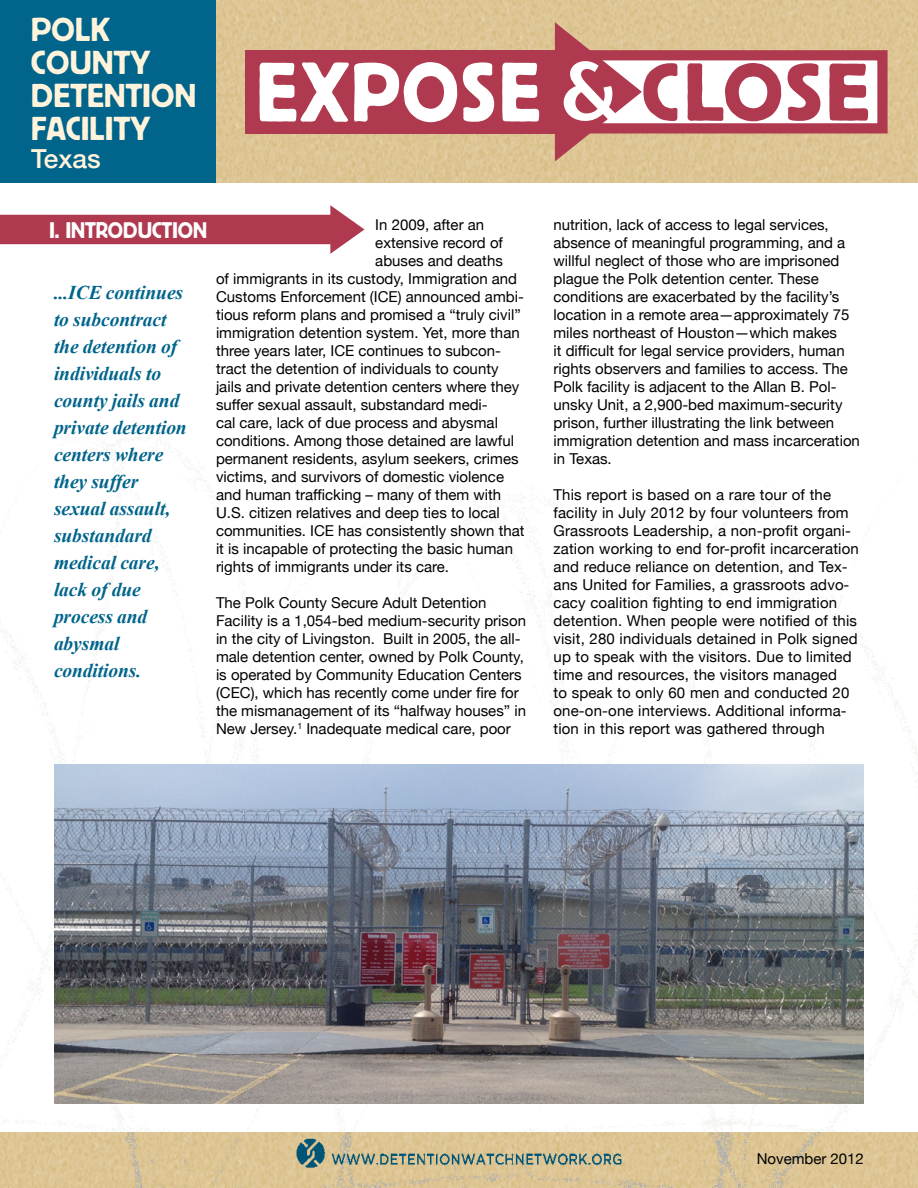
<style>
.page{position:relative;width:918px;height:1188px;background:#fff}
.page>*{position:absolute;margin:0;border:0;box-sizing:border-box;transform-origin:0 0}
.t1{font:87.9px "Block T";letter-spacing:.025em;color:#fff}
.t2{font:33px/33px "Block BE Reg Rev";letter-spacing:.01em;color:#fff4db}
.t3{font:500 26.25px "Helvetica Neue";color:#fff4db}
.t4{font:22.5px "Block BE Reg Rev";color:#fff;scale:.96 1}
.t5{font:italic 700 19.5px/27px "Times New Roman";letter-spacing:-.005em;color:#00648b}
.t6{font:15px/18px "Helvetica Neue";color:#000}
.s1{font-size:85.35px;color:#af3a4f}
</style>
<div class="page">
<img style="left:0;top:229px;width:918px;height:904px">
<img style="left:0;top:1133px;width:918px;height:55px">
<img style="left:290px;top:1139px;width:338px;height:29px">
<div style="left:0;top:0;width:216px;height:183px;background:#00648b"></div>
<svg style="left:0;top:205px;width:364px;height:49px"></svg>
<img style="left:216px;top:0;width:702px;height:183px">
<div style="left:584px;top:55px;width:298px;height:73px;background:#fff"></div>
<div style="left:578px;top:50px;width:310px;height:83px;border:10px solid #af3a4f"></div>
<div style="left:245px;top:50px;width:314px;height:83px;background:#af3a4f"></div>
<svg style="left:555px;top:22px;width:87px;height:139px"></svg>
<img style="left:54px;top:765px;width:810px;height:339px">
<h2 class="t2" style="left:31px;top:12px;width:166px">POLK<br>COUNTY<br>DETENTION<br>FACILITY</h2>
<h3 class="t3" style="left:31px;top:138px;width:71px">Texas</h3>
<h1 class="t1" style="left:255px;top:45px;width:617px">EXPOSE <span class="s1">CLOSE</span></h1>
<h3 class="t4" style="left:50px;top:217px;width:166px">I. INTRODUCTION</h3>
<h3 class="t5" style="left:54px;top:279px;width:134px">...ICE continues to subcontract the detention of individuals to county jails and private detention centers where they suffer sexual assault, substandard medical care, lack of due process and abysmal conditions.</h3>
<p class="t6" style="left:375px;top:217px;width:110px">In 2009, after an</p>
<p class="t6" style="left:375px;top:235px;width:129px">extensive record of</p>
<p class="t6" style="left:375px;top:253px;width:129px">abuses and deaths</p>
<p class="t6" style="left:216px;top:271px;width:303px">of immigrants in its custody, Immigration and</p>
<p class="t6" style="left:216px;top:289px;width:309px">Customs Enforcement (ICE) announced ambi-</p>
<p class="t6" style="left:216px;top:307px;width:306px">tious reform plans and promised a “truly civil”</p>
<p class="t6" style="left:216px;top:325px;width:305px">immigration detention system. Yet, more than</p>
<p class="t6" style="left:216px;top:343px;width:287px">three years later, ICE continues to subcon-</p>
<p class="t6" style="left:216px;top:361px;width:284px">tract the detention of individuals to county</p>
<p class="t6" style="left:216px;top:379px;width:305px">jails and private detention centers where they</p>
<p class="t6" style="left:216px;top:397px;width:273px">suffer sexual assault, substandard medi-</p>
<p class="t6" style="left:216px;top:415px;width:284px">cal care, lack of due process and abysmal</p>
<p class="t6" style="left:216px;top:433px;width:300px">conditions. Among those detained are lawful</p>
<p class="t6" style="left:216px;top:451px;width:304px">permanent residents, asylum seekers, crimes</p>
<p class="t6" style="left:216px;top:469px;width:290px">victims, and survivors of domestic violence</p>
<p class="t6" style="left:216px;top:487px;width:287px">and human trafficking – many of them with</p>
<p class="t6" style="left:216px;top:505px;width:285px">U.S. citizen relatives and deep ties to local</p>
<p class="t6" style="left:216px;top:523px;width:310px">communities. ICE has consistently shown that</p>
<p class="t6" style="left:216px;top:541px;width:299px">it is incapable of protecting the basic human</p>
<p class="t6" style="left:216px;top:559px;width:235px">rights of immigrants under its care.</p>
<p class="t6" style="left:216px;top:595px;width:312px">The Polk County Secure Adult Detention Facility is a 1,054-bed medium-security prison in the city of Livingston. Built in 2005, the all&shy;male detention center, owned by Polk County, is operated by Community Education Centers (CEC), which has recently come under fire for the mismanagement of its “halfway houses” in New Jersey.<sup>1</sup> Inadequate medical care, poor</p>
<p class="t6" style="left:554px;top:217px;width:308px">nutrition, lack of access to legal services, absence of meaningful programming, and a willful neglect of those who are imprisoned plague the Polk detention center. These conditions are exacerbated by the facility’s location in a remote area—approximately 75 miles northeast of Houston—which makes<br>it difficult for legal service providers, human rights observers and families to access. The Polk facility is adjacent to the Allan B. Pol&shy;unsky Unit, a 2,900-bed maximum-security prison, further illustrating the link between immigration detention and mass incarceration in Texas.</p>
<p class="t6" style="left:554px;top:487px;width:307px">This report is based on a rare tour of the facility in July 2012 by four volunteers from Grassroots Leadership, a non-profit organi&shy;zation working to end for-profit incarceration and reduce reliance on detention, and Tex&shy;ans United for Families, a grassroots advo&shy;cacy coalition fighting to end immigration detention. When people were notified of this visit, 280 individuals detained in Polk signed up to speak with the visitors. Due to limited time and resources, the visitors managed<br>to speak to only 60 men and conducted 20 one-on-one interviews. Additional informa&shy;tion in this report was gathered through</p>
<p class="t6" style="left:757px;top:1150px;width:109px">November 2012</p>
</div>
